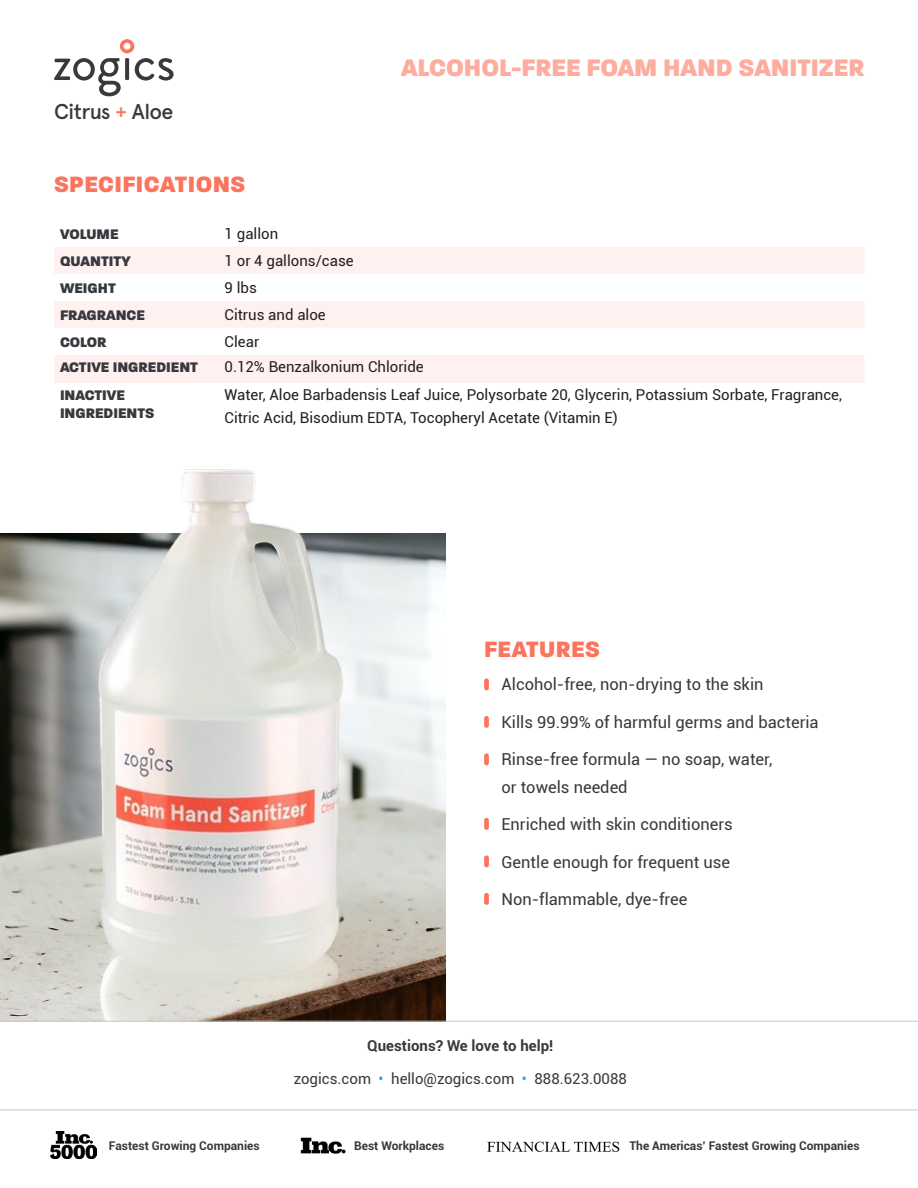
<style>
.page{position:relative;width:918px;height:1188px;background:#fff}
.page>*{position:absolute;margin:0;border:0;box-sizing:border-box;transform-origin:0 0}
.t1{font:800 25.8px "Paralucent";color:#fdac9e}
.t2{font:800 24px "Paralucent";letter-spacing:.02em;color:#fc745e}
.t3{font:500 21.45px "Apercu";letter-spacing:-.03em;color:#38383e}
.t4{font:16.5px/27.6px "Roboto";color:#38383e}
.t5{font:15px/22.5px "Roboto";color:#231f20}
.t6{font:800 15px "Paralucent";color:#38383e}
.t7{font:15px "Roboto";color:#38383d}
.t8{font:700 15px "Roboto";color:#38383d}
.t9{font:700 12px "Roboto";color:#38383e}
.s1{color:#fc745e}
.s2{color:#00b5e0}
</style>
<div class="page">
<img style="left:0;top:696px;width:446px;height:325px">
<svg style="left:54px;top:39px;width:120px;height:57px"></svg>
<svg style="left:54px;top:247px;width:810px;height:136px;fill:#fff1ef"></svg>
<hr style="left:0;top:1021px;width:918px;height:1px;background:#c7c8ca">
<hr style="left:0;top:1110px;width:918px;height:1px;background:#c7c8ca">
<img style="left:51px;top:1132px;width:45px;height:27px">
<img style="left:300px;top:1137px;width:46px;height:16px">
<img style="left:487px;top:1141px;width:133px;height:11px">
<div style="left:484px;top:678px;width:5px;height:12px;background:#fc745e;border-radius:2px"></div>
<div style="left:484px;top:716px;width:5px;height:12px;background:#fc745e;border-radius:2px"></div>
<div style="left:484px;top:753px;width:5px;height:12px;background:#fc745e;border-radius:2px"></div>
<div style="left:484px;top:818px;width:5px;height:12px;background:#fc745e;border-radius:2px"></div>
<div style="left:484px;top:855px;width:5px;height:12px;background:#fc745e;border-radius:2px"></div>
<div style="left:484px;top:893px;width:5px;height:12px;background:#fc745e;border-radius:2px"></div>
<img style="left:0;top:469px;width:446px;height:227px">
<p class="t3" style="left:54px;top:99px;width:121px">Citrus <span class="s1">+</span> Aloe</p>
<p class="t1" style="left:401px;top:52px;width:465px">ALCOHOL-FREE FOAM HAND SANITIZER</p>
<p class="t2" style="left:54px;top:170px;width:193px">SPECIFICATIONS</p>
<p class="t6" style="left:60px;top:225px;width:60px">VOLUME</p>
<p class="t5" style="left:225px;top:222px;width:55px">1 gallon</p>
<p class="t6" style="left:60px;top:252px;width:73px">QUANTITY</p>
<p class="t5" style="left:225px;top:249px;width:131px">1 or 4 gallons/case</p>
<p class="t6" style="left:60px;top:279px;width:57px">WEIGHT</p>
<p class="t5" style="left:225px;top:276px;width:34px">9 lbs</p>
<p class="t6" style="left:60px;top:306px;width:87px">FRAGRANCE</p>
<p class="t5" style="left:225px;top:303px;width:103px">Citrus and aloe</p>
<p class="t6" style="left:60px;top:333px;width:48px">COLOR</p>
<p class="t5" style="left:225px;top:330px;width:36px">Clear</p>
<p class="t6" style="left:60px;top:358px;width:139px">ACTIVE INGREDIENT</p>
<p class="t5" style="left:225px;top:355px;width:201px">0.12% Benzalkonium Chloride</p>
<p class="t6" style="left:60px;top:386px;width:66px">INACTIVE</p>
<p class="t6" style="left:60px;top:404px;width:96px">INGREDIENTS</p>
<p class="t5" style="left:225px;top:383px;width:619px">Water, Aloe Barbadensis Leaf Juice, Polysorbate 20, Glycerin, Potassium Sorbate, Fragrance,<br>Citric Acid, Bisodium EDTA, Tocopheryl Acetate (Vitamin E)</p>
<p class="t2" style="left:484px;top:635px;width:117px">FEATURES</p>
<p class="t4" style="left:501px;top:670px;width:264px">Alcohol-free, non-drying to the skin</p>
<p class="t4" style="left:501px;top:708px;width:319px">Kills 99.99% of harmful germs and bacteria</p>
<p class="t4" style="left:501px;top:745px;width:272px">Rinse-free formula — no soap, water, or towels needed</p>
<p class="t4" style="left:501px;top:810px;width:233px">Enriched with skin conditioners</p>
<p class="t4" style="left:501px;top:848px;width:230px">Gentle enough for frequent use</p>
<p class="t4" style="left:501px;top:885px;width:187px">Non-flammable, dye-free</p>
<p class="t8" style="left:367px;top:1035px;width:188px">Questions? We love to help!</p>
<p class="t7" style="left:294px;top:1068px;width:335px">zogics.com <span class="s2">•</span> hello@zogics.com <span class="s2">•</span> 888.623.0088</p>
<p class="t9" style="left:109px;top:1137px;width:152px">Fastest Growing Companies</p>
<p class="t9" style="left:354px;top:1137px;width:92px">Best Workplaces</p>
<p class="t9" style="left:629px;top:1137px;width:232px">The Americas’ Fastest Growing Companies</p>
</div>
